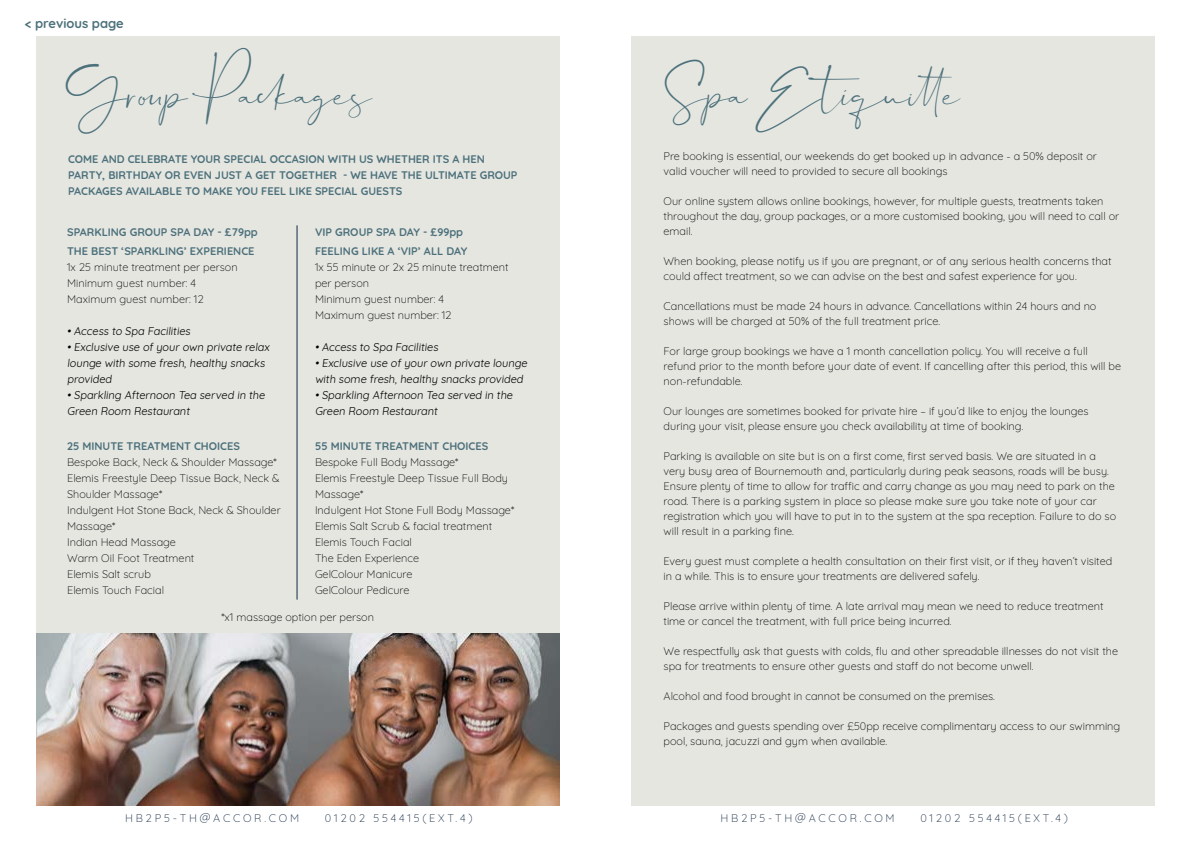
<style>
.page{position:relative;width:1191px;height:842px;background:#fff}
.page>*{position:absolute;margin:0;border:0;box-sizing:border-box;transform-origin:0 0}
.t1{font:22px "Dalmatins";color:#4c717b}
.t2{font:700 13px "Quicksand";color:#4c717b}
.t3{font:300 11px/16px "Quicksand";color:#000}
.t4{font:700 11px/16px "Quicksand";color:#4c717b}
.t5{font:11px/16px "Quicksand";color:#000}
.t6{font:300 11px "Quicksand";letter-spacing:.25em;color:#122942}
</style>
<div class="page">
<div style="left:36px;top:36px;width:523px;height:770px;background:#e6e6e1"></div>
<div style="left:631px;top:36px;width:524px;height:770px;background:#e6e6e1"></div>
<hr style="left:297px;top:225px;width:1px;height:375px;background:#122942">
<img style="left:36px;top:634px;width:523px;height:172px">
<p class="t2" style="left:25px;top:13px;width:100px">&lt; previous page</p>
<h1 class="t1" style="left:67px;top:84px;width:306px">Group Packages</h1>
<p class="t4" style="left:68px;top:150px;width:451px">COME AND CELEBRATE YOUR SPECIAL OCCASION WITH US WHETHER ITS A HEN<br>PARTY, BIRTHDAY OR EVEN JUST A GET TOGETHER - WE HAVE THE ULTIMATE GROUP<br>PACKAGES AVAILABLE TO MAKE YOU FEEL LIKE SPECIAL GUESTS</p>
<p class="t4" style="left:67px;top:222px;width:192px;line-height:18.8px">SPARKLING GROUP SPA DAY - £79pp<br>THE BEST ‘SPARKLING’ EXPERIENCE</p>
<p class="t3" style="left:67px;top:258px;width:172px">1x 25 minute treatment per person<br>Minimum guest number: 4<br>Maximum guest number: 12</p>
<p class="t5" style="left:67px;top:322px;width:126px">• Access to Spa Facilities</p>
<p class="t5" style="left:67px;top:338px;width:206px">• Exclusive use of your own private relax lounge with some fresh, healthy snacks provided</p>
<p class="t5" style="left:67px;top:386px;width:201px">• Sparkling Afternoon Tea served in the<br>Green Room Restaurant</p>
<p class="t4" style="left:67px;top:437px;width:174px">25 MINUTE TREATMENT CHOICES</p>
<p class="t3" style="left:67px;top:453px;width:215px">Bespoke Back, Neck &amp; Shoulder Massage*<br>Elemis Freestyle Deep Tissue Back, Neck &amp;<br>Shoulder Massage*<br>Indulgent Hot Stone Back, Neck &amp; Shoulder<br>Massage*<br>Indian Head Massage<br>Warm Oil Foot Treatment<br>Elemis Salt scrub<br>Elemis Touch Facial</p>
<p class="t4" style="left:315px;top:222px;width:154px;line-height:18.8px">VIP GROUP SPA DAY - £99pp<br>FEELING LIKE A ‘VIP’ ALL DAY</p>
<p class="t3" style="left:315px;top:258px;width:195px">1x 55 minute or 2x 25 minute treatment per person<br>Minimum guest number: 4<br>Maximum guest number: 12</p>
<p class="t5" style="left:315px;top:338px;width:126px">• Access to Spa Facilities</p>
<p class="t5" style="left:315px;top:354px;width:215px">• Exclusive use of your own private lounge with some fresh, healthy snacks provided</p>
<p class="t5" style="left:315px;top:386px;width:201px">• Sparkling Afternoon Tea served in the<br>Green Room Restaurant</p>
<p class="t4" style="left:315px;top:437px;width:175px">55 MINUTE TREATMENT CHOICES</p>
<p class="t3" style="left:315px;top:453px;width:201px">Bespoke Full Body Massage*<br>Elemis Freestyle Deep Tissue Full Body<br>Massage*<br>Indulgent Hot Stone Full Body Massage*<br>Elemis Salt Scrub &amp; facial treatment<br>Elemis Touch Facial<br>The Eden Experience<br>GelColour Manicure<br>GelColour Pedicure</p>
<p class="t3" style="left:221px;top:608px;width:154px">*x1 massage option per person</p>
<h1 class="t1" style="left:663px;top:84px;width:291px">Spa Etiquitte</h1>
<p class="t3" style="left:663px;top:147px;width:435px;line-height:15px">Pre booking is essential, our weekends do get booked up in advance - a 50% deposit or valid voucher will need to provided to secure all bookings</p>
<p class="t3" style="left:663px;top:192px;width:457px;line-height:15px">Our online system allows online bookings, however, for multiple guests, treatments taken throughout the day, group packages, or a more customised booking, you will need to call or email.</p>
<p class="t3" style="left:663px;top:252px;width:449px;line-height:15px">When booking, please notify us if you are pregnant, or of any serious health concerns that could affect treatment, so we can advise on the best and safest experience for you.</p>
<p class="t3" style="left:663px;top:297px;width:434px;line-height:15px">Cancellations must be made 24 hours in advance. Cancellations within 24 hours and no shows will be charged at 50% of the full treatment price.</p>
<p class="t3" style="left:663px;top:342px;width:459px;line-height:15px">For large group bookings we have a 1 month cancellation policy. You will receive a full refund prior to the month before your date of event. If cancelling after this period, this will be non-refundable.</p>
<p class="t3" style="left:663px;top:402px;width:426px;line-height:15px">Our lounges are sometimes booked for private hire – if you’d like to enjoy the lounges during your visit, please ensure you check availability at time of booking.</p>
<p class="t3" style="left:663px;top:447px;width:454px;line-height:15px">Parking is available on site but is on a first come, first served basis. We are situated in a very busy area of Bournemouth and, particularly during peak seasons, roads will be busy.<br>Ensure plenty of time to allow for traffic and carry change as you may need to park on the road. There is a parking system in place so please make sure you take note of your car registration which you will have to put in to the system at the spa reception. Failure to do so will result in a parking fine.</p>
<p class="t3" style="left:663px;top:552px;width:450px;line-height:15px">Every guest must complete a health consultation on their first visit, or if they haven’t visited in a while. This is to ensure your treatments are delivered safely.</p>
<p class="t3" style="left:663px;top:597px;width:441px;line-height:15px">Please arrive within plenty of time. A late arrival may mean we need to reduce treatment time or cancel the treatment, with full price being incurred.</p>
<p class="t3" style="left:663px;top:642px;width:456px;line-height:15px">We respectfully ask that guests with colds, flu and other spreadable illnesses do not visit the spa for treatments to ensure other guests and staff do not become unwell.</p>
<p class="t3" style="left:663px;top:687px;width:333px">Alcohol and food brought in cannot be consumed on the premises.</p>
<p class="t3" style="left:663px;top:717px;width:458px;line-height:15px">Packages and guests spending over £50pp receive complimentary access to our swimming pool, sauna, jacuzzi and gym when available.</p>
<p class="t6" style="left:125px;top:809px;width:176px">HB2P5-TH@ACCOR.COM</p>
<p class="t6" style="left:325px;top:809px;width:149px">01202 554415(EXT.4)</p>
<p class="t6" style="left:720px;top:809px;width:176px">HB2P5-TH@ACCOR.COM</p>
<p class="t6" style="left:920px;top:809px;width:149px">01202 554415(EXT.4)</p>
</div>
